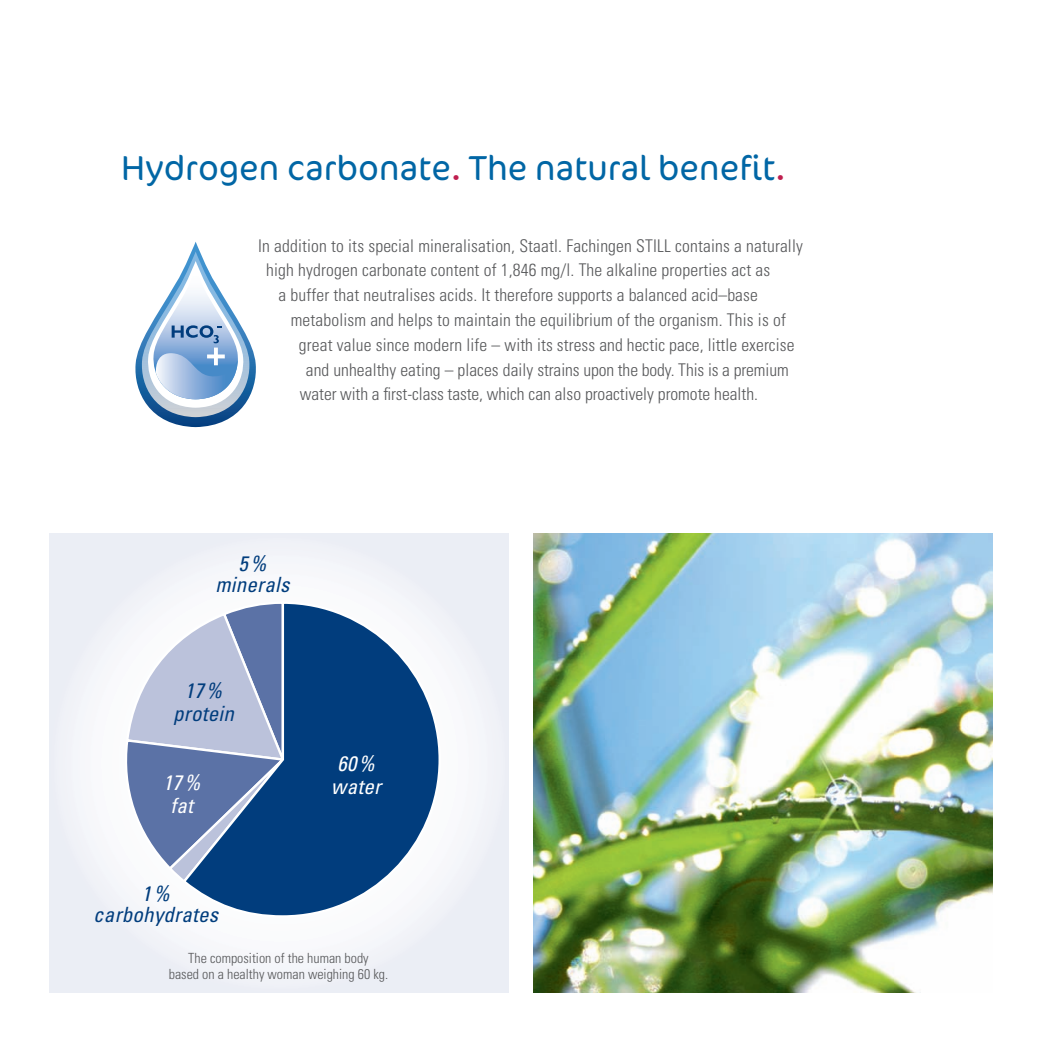
<style>
.page{position:relative;width:1042px;height:1042px;background:#fff}
.page>*{position:absolute;margin:0;border:0;box-sizing:border-box;transform-origin:0 0}
.t1{font:300 35px "Cocon";color:#0166a5}
.t2{font:italic condensed 21px/21px "Univers";letter-spacing:.01em;color:#013d7d;text-align:center}
.t3{font:italic condensed 21px/22.8px "Univers";letter-spacing:.01em;color:#fff}
.t4{font:300 condensed 17.5px "Univers";letter-spacing:.01em;color:#57585a}
.t5{font:300 condensed 14px/15.8px "Univers";color:#57585a;text-align:center}
.s1{color:#bf1f4f}
</style>
<div class="page">
<div style="left:50px;top:533px;width:458px;height:459px;background:#eff1f7"></div>
<img style="left:533px;top:533px;width:459px;height:459px">
<svg style="left:135px;top:242px;width:121px;height:185px"></svg>
<svg style="left:121px;top:615px;width:60px;height:270px"></svg>
<svg style="left:181px;top:600px;width:261px;height:319px"></svg>
<h1 class="t1" style="left:121px;top:143px;width:665px">Hydrogen carbonate<span class="s1">.</span> The natural benefit<span class="s1">.</span></h1>
<p class="t4" style="left:258px;top:235px;width:546px">In addition to its special mineralisation, Staatl. Fachingen STILL contains a naturally</p>
<p class="t4" style="left:266px;top:260px;width:505px">high hydrogen carbonate content of 1,846 mg/l. The alkaline properties act as</p>
<p class="t4" style="left:278px;top:284px;width:481px">a buffer that neutralises acids. It therefore supports a balanced acid–base</p>
<p class="t4" style="left:291px;top:309px;width:497px">metabolism and helps to maintain the equilibrium of the organism. This is of</p>
<p class="t4" style="left:299px;top:334px;width:497px">great value since modern life – with its stress and hectic pace, little exercise</p>
<p class="t4" style="left:306px;top:359px;width:484px">and unhealthy eating – places daily strains upon the body. This is a premium</p>
<p class="t4" style="left:300px;top:384px;width:459px">water with a first-class taste, which can also proactively promote health.</p>
<p class="t2" style="left:216px;top:553px;width:75px">5% minerals</p>
<p class="t2" style="left:173px;top:678px;width:62px;line-height:22.8px">17% protein</p>
<p class="t3" style="left:163px;top:771px;width:39px;text-align:center">17% fat</p>
<p class="t2" style="left:93px;top:883px;width:126px">1% carbohydrates</p>
<p class="t3" style="left:331px;top:751px;width:51px">60% water</p>
<p class="t5" style="left:169px;top:950px;width:221px">The composition of the human body<br>based on a healthy woman weighing 60 kg.</p>
</div>
